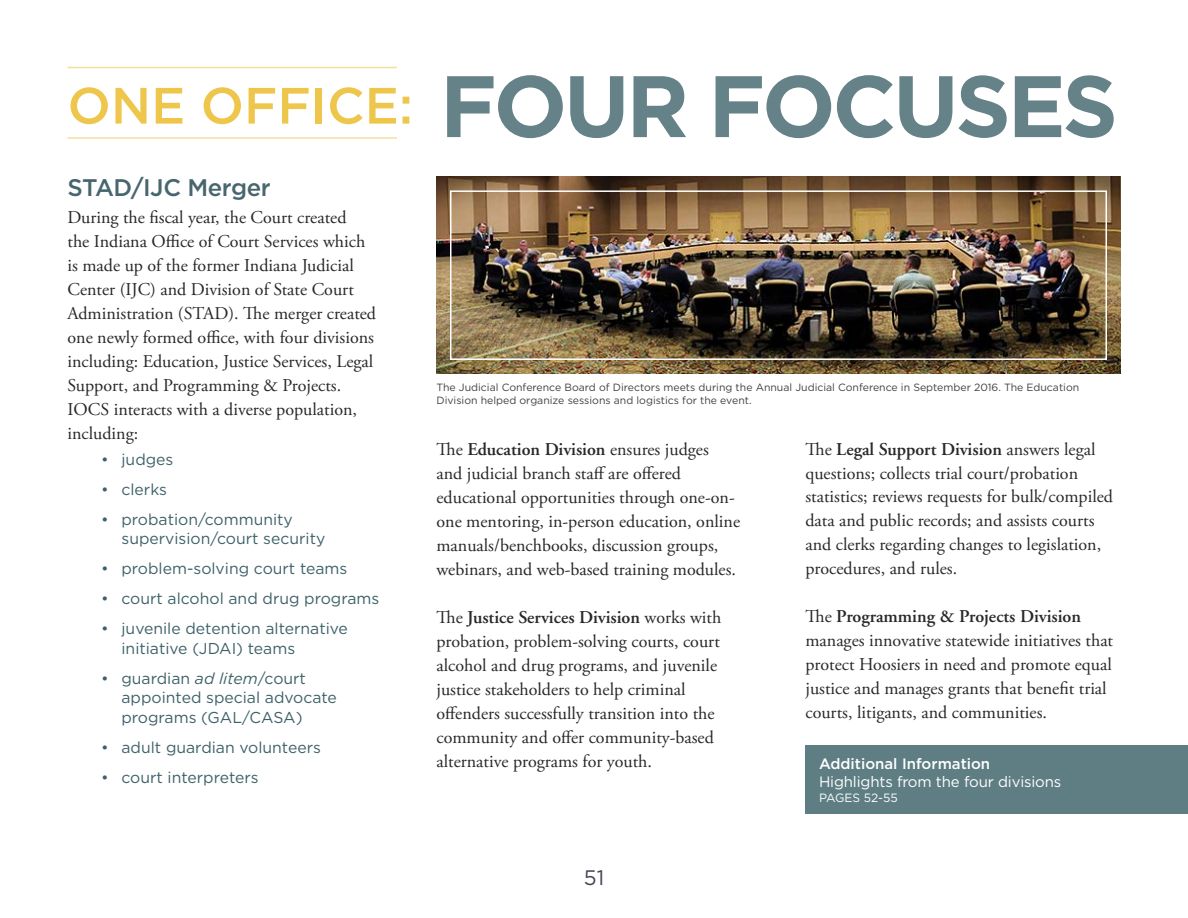
<style>
.page{position:relative;width:1188px;height:918px;background:#fff}
.page>*{position:absolute;margin:0;border:0;box-sizing:border-box;transform-origin:0 0}
.t1{font:700 87px "Gotham";letter-spacing:-.04em;color:#658288}
.t2{font:500 24px "Gotham";letter-spacing:-.015em;color:#47666e}
.t3{font:21px "Gotham";color:#444654}
.t4{font:18px/24px "Adobe Garamond Pro";color:#292829}
.t5{font:15.75px/19.5px "Gotham";color:#3e6169}
.t6{font:15px/18px "Gotham";letter-spacing:-.01em;color:#fff}
.t7{font:12px "Gotham";letter-spacing:-.005em;color:#fff}
.t8{font:10.5px "Gotham";color:#414042}
.s1{font-style:italic}
.s2{font-family:"Adobe Garamond";font-weight:600}
.s3{font-weight:500}
</style>
<div class="page">
<hr style="left:68px;top:137px;width:329px;height:2px;background:#f4dea2">
<hr style="left:68px;top:67px;width:329px;height:1px;background:#f4dea2">
<img style="left:436px;top:177px;width:684px;height:196px">
<div style="left:450px;top:190px;width:657px;height:170px;border:2px solid #fff"></div>
<div style="left:806px;top:746px;width:382px;height:68px;background:#5e7e84"></div>
<h1 class="t1" style="left:68px;top:49px;width:1052px"><sup>ONE</sup> <sup>OFFICE:</sup> FOUR FOCUSES</h1>
<p class="t2" style="left:68px;top:172px;width:205px">STAD/IJC Merger</p>
<p class="t4" style="left:68px;top:206px;width:310px">During the fscal year, the Court created<br>the Indiana Ofce of Court Services which is made up of the former Indiana Judicial Center (IJC) and Division of State Court Administration (STAD). Te merger created one newly formed ofce, with four divisions including: Education, Justice Services, Legal Support, and Programming &amp; Projects.<br>IOCS interacts with a diverse population, including:</p>
<p class="t5" style="left:101px;top:449px;width:74px">• judges</p>
<p class="t5" style="left:101px;top:479px;width:67px">• clerks</p>
<p class="t5" style="left:122px;top:509px;width:205px;text-indent:-20px">• probation/community supervision/court security</p>
<p class="t5" style="left:101px;top:559px;width:248px">• problem-solving court teams</p>
<p class="t5" style="left:101px;top:589px;width:280px">• court alcohol and drug programs</p>
<p class="t5" style="left:122px;top:619px;width:228px;text-indent:-20px">• juvenile detention alternative initiative (JDAI) teams</p>
<p class="t5" style="left:122px;top:668px;width:217px;text-indent:-20px">• guardian <span class="s1">ad litem</span>/court appointed special advocate programs (GAL/CASA)</p>
<p class="t5" style="left:101px;top:737px;width:221px">• adult guardian volunteers</p>
<p class="t5" style="left:101px;top:767px;width:159px">• court interpreters</p>
<p class="t8" style="left:436px;top:381px;width:644px">The Judicial Conference Board of Directors meets during the Annual Judicial Conference in September 2016. The Education</p>
<p class="t8" style="left:436px;top:393px;width:317px">Division helped organize sessions and logistics for the event.</p>
<p class="t4" style="left:436px;top:438px;width:305px">Te <span class="s2">Education Division</span> ensures judges<br>and judicial branch staf are ofered educational opportunities through one-on&shy;one mentoring, in-person education, online manuals/benchbooks, discussion groups, webinars, and web-based training modules.</p>
<p class="t4" style="left:436px;top:606px;width:286px">Te <span class="s2">Justice Services Division</span> works with probation, problem-solving courts, court alcohol and drug programs, and juvenile justice stakeholders to help criminal ofenders successfully transition into the community and ofer community-based alternative programs for youth.</p>
<p class="t4" style="left:806px;top:437px;width:309px">Te <span class="s2">Legal Support Division</span> answers legal questions; collects trial court/probation statistics; reviews requests for bulk/compiled data and public records; and assists courts and clerks regarding changes to legislation, procedures, and rules.</p>
<p class="t4" style="left:806px;top:605px;width:309px">Te <span class="s2">Programming &amp; Projects Division </span>manages innovative statewide initiatives that protect Hoosiers in need and promote equal justice and manages grants that beneft trial courts, litigants, and communities.</p>
<p class="t6" style="left:819px;top:755px;width:244px"><span class="s3">Additional Information<br></span>Highlights from the four divisions</p>
<p class="t7" style="left:819px;top:791px;width:80px">PAGES 52-55</p>
<p class="t3" style="left:584px;top:864px;width:22px">51</p>
</div>
